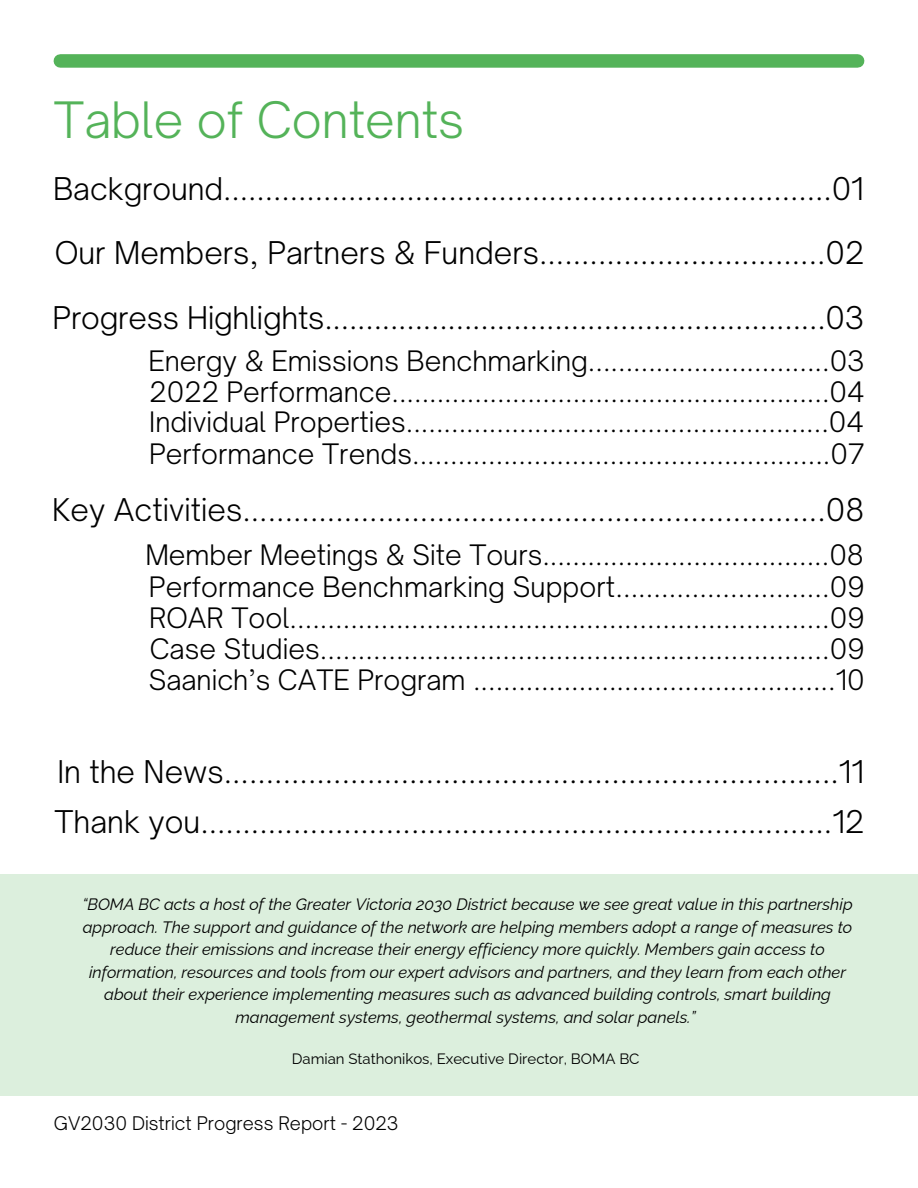
<style>
.page{position:relative;width:918px;height:1188px;background:#fff}
.page>*{position:absolute;margin:0;border:0;box-sizing:border-box;transform-origin:0 0}
.t1{font:300 48px "Open Sauce One";color:#54b359}
.t2{font:300 30px "Open Sauce One";color:#000}
.t3{font:300 27px "Open Sauce One";color:#000}
.t4{font:300 18px "Open Sauce One";color:#000}
.t5{font:italic 16.5px/22.5px "Raleway";color:#000;text-align:center}
.t6{font:15px "Raleway";color:#000}
</style>
<div class="page">
<div style="left:60px;top:54px;width:798px;height:14px;background:#54b359"></div>
<div style="left:0;top:875px;width:918px;height:221px;background:#dcefdd"></div>
<h1 class="t1" style="left:54px;top:90px;width:412px">Table of Contents</h1>
<h2 class="t2" style="left:53px;top:170px;width:812px">Background.........................................................................01</h2>
<h3 class="t2" style="left:55px;top:234px;width:811px">Our Members, Partners &amp; Funders..................................02</h3>
<h2 class="t2" style="left:53px;top:299px;width:813px">Progress Highlights.............................................................03</h2>
<h3 class="t3" style="left:148px;top:344px;width:718px">Energy &amp; Emissions Benchmarking................................03</h3>
<h3 class="t3" style="left:149px;top:375px;width:717px">2022 Performance..........................................................04</h3>
<h2 class="t3" style="left:149px;top:405px;width:716px">Individual Properties........................................................04</h2>
<h2 class="t3" style="left:149px;top:437px;width:717px">Performance Trends.......................................................07</h2>
<h3 class="t2" style="left:52px;top:491px;width:814px">Key Activities.....................................................................08</h3>
<h3 class="t3" style="left:145px;top:538px;width:720px">Member Meetings &amp; Site Tours......................................08</h3>
<h3 class="t3" style="left:149px;top:570px;width:717px">Performance Benchmarking Support............................09</h3>
<h4 class="t3" style="left:149px;top:601px;width:717px">ROAR Tool.......................................................................09</h4>
<p class="t3" style="left:150px;top:632px;width:716px">Case Studies...................................................................09</p>
<h4 class="t3" style="left:149px;top:663px;width:718px">Saanich’s CATE Program ................................................10</h4>
<h3 class="t2" style="left:57px;top:753px;width:808px">In the News.........................................................................11</h3>
<h2 class="t2" style="left:55px;top:803px;width:811px">Thank you...........................................................................12</h2>
<h3 class="t5" style="left:82px;top:893px;width:772px">“BOMA BC acts a host of the Greater Victoria 2030 District because we see great value in this partnership approach. The support and guidance of the network are helping members adopt a range of measures to reduce their emissions and increase their energy efficiency more quickly. Members gain access to information, resources and tools from our expert advisors and partners, and they learn from each other about their experience implementing measures such as advanced building controls, smart building management systems, geothermal systems, and solar panels.”</h3>
<h3 class="t6" style="left:292px;top:1050px;width:349px">Damian Stathonikos, Executive Director, BOMA BC</h3>
<h2 class="t4" style="left:54px;top:1112px;width:346px">GV2030 District Progress Report - 2023</h2>
</div>
